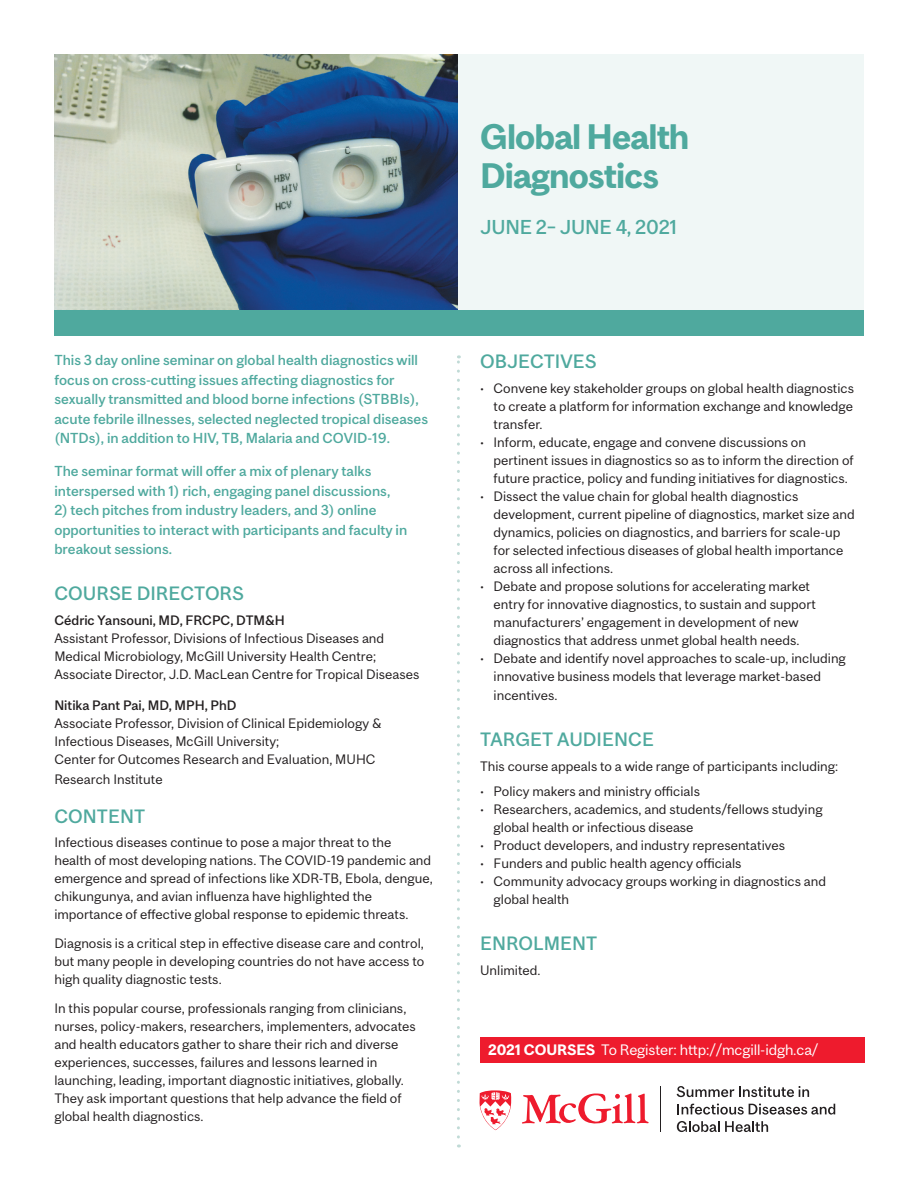
<style>
.page{position:relative;width:918px;height:1188px;background:#fff}
.page>*{position:absolute;margin:0;border:0;box-sizing:border-box;transform-origin:0 0}
.White_Sans_Serif_Tit{font:700 33px/39px "Mc Gill Sans";letter-spacing:-.025em;color:#4fa99e}
.t1{font:500 18.75px "Mc Gill Sans";letter-spacing:-.01em;color:#4fa99e}
.Course_Description_H{font:500 18px "Mc Gill Sans";color:#4fa99e}
.t2{font:14.1px "Mc Gill Sans";letter-spacing:-.01em;color:#fff}
.Course_Description{font:500 13.5px/19.5px "Mc Gill Sans";color:#4fa99e}
.Body_Text{font:12.75px/18px "Mc Gill Sans";color:#231f20}
.Course_Description_B{font:12.75px "Mc Gill Sans";color:#231f20}
.t3{font:500 12.75px "Mc Gill Sans";color:#231f20}
.s1{font-weight:700}
</style>
<div class="page">
<div style="left:480px;top:1037px;width:385px;height:26px;background:#ee1b2d"></div>
<svg style="left:677px;top:1086px;width:132px;height:11px"></svg>
<svg style="left:677px;top:1103px;width:158px;height:12px"></svg>
<svg style="left:677px;top:1121px;width:91px;height:11px"></svg>
<hr style="left:660px;top:1086px;width:1px;height:46px;background:#231f20">
<svg style="left:522px;top:1093px;width:127px;height:31px"></svg>
<svg style="left:480px;top:1090px;width:32px;height:40px"></svg>
<div style="left:297px;top:54px;width:567px;height:261px;background:#f0f7f6"></div>
<img style="left:54px;top:54px;width:404px;height:256px">
<div style="left:54px;top:310px;width:810px;height:26px;background:#4fa99e"></div>
<svg style="left:457px;top:355px;width:3px;height:782px"></svg>
<p class="Course_Description" style="left:54px;top:350px;width:375px">This 3 day online seminar on global health diagnostics will focus on cross-cutting issues affecting diagnostics for sexually transmitted and blood borne infections (STBBIs), acute febrile illnesses, selected neglected tropical diseases (NTDs), in addition to HIV, TB, Malaria and COVID-19.</p>
<p class="Course_Description" style="left:54px;top:461px;width:337px">The seminar format will offer a mix of plenary talks interspersed with 1) rich, engaging panel discussions,</p>
<p class="Course_Description" style="left:54px;top:500px;width:354px">2) tech pitches from industry leaders, and 3) online opportunities to interact with participants and faculty in breakout sessions.</p>
<p class="Course_Description_H" style="left:54px;top:582px;width:191px">COURSE DIRECTORS</p>
<p class="t3" style="left:54px;top:612px;width:232px">Cédric Yansouni, MD, FRCPC, DTM&amp;H</p>
<p class="Body_Text" style="left:54px;top:629px;width:331px">Assistant Professor, Divisions of Infectious Diseases and<br>Medical Microbiology, McGill University Health Centre;</p>
<p class="Body_Text" style="left:54px;top:665px;width:366px">Associate Director, J.D. MacLean Centre for Tropical Diseases</p>
<p class="t3" style="left:54px;top:698px;width:184px">Nitika Pant Pai, MD, MPH, PhD</p>
<p class="Body_Text" style="left:54px;top:714px;width:329px">Associate Professor, Division of Clinical Epidemiology &amp;<br>Infectious Diseases, McGill University;</p>
<p class="Body_Text" style="left:54px;top:750px;width:323px;line-height:19.5px">Center for Outcomes Research and Evaluation, MUHC<br>Research Institute</p>
<p class="Course_Description_H" style="left:54px;top:805px;width:92px">CONTENT</p>
<p class="Body_Text" style="left:54px;top:834px;width:380px">Infectious diseases continue to pose a major threat to the<br>health of most developing nations. The COVID-19 pandemic and emergence and spread of infections like XDR-TB, Ebola, dengue, chikungunya, and avian influenza have highlighted the importance of effective global response to epidemic threats.</p>
<p class="Body_Text" style="left:54px;top:934px;width:372px;text-align:justify">Diagnosis is a critical step in effective disease care and control, but many people in developing countries do not have access to high quality diagnostic tests.</p>
<p class="Body_Text" style="left:54px;top:999px;width:363px">In this popular course, professionals ranging from clinicians, nurses, policy-makers, researchers, implementers, advocates and health educators gather to share their rich and diverse experiences, successes, failures and lessons learned in launching, leading, important diagnostic initiatives, globally.<br>They ask important questions that help advance the field of global health diagnostics.</p>
<p class="White_Sans_Serif_Tit" style="left:480px;top:117px;width:211px">Global Health<br>Diagnostics</p>
<p class="t1" style="left:480px;top:215px;width:199px">JUNE 2– JUNE 4, 2021</p>
<p class="Course_Description_H" style="left:480px;top:350px;width:118px">OBJECTIVES</p>
<p class="Body_Text" style="left:494px;top:379px;width:362px;text-align:justify;text-indent:-14px">• Convene key stakeholder groups on global health diagnostics to create a platform for information exchange and knowledge transfer.</p>
<p class="Body_Text" style="left:494px;top:433px;width:362px;text-indent:-14px">• Inform, educate, engage and convene discussions on pertinent issues in diagnostics so as to inform the direction of future practice, policy and funding initiatives for diagnostics.</p>
<p class="Body_Text" style="left:494px;top:487px;width:363px;text-indent:-14px">• Dissect the value chain for global health diagnostics development, current pipeline of diagnostics, market size and dynamics, policies on diagnostics, and barriers for scale-up for selected infectious diseases of global health importance across all infections.</p>
<p class="Body_Text" style="left:494px;top:577px;width:324px;text-indent:-14px">• Debate and propose solutions for accelerating market entry for innovative diagnostics, to sustain and support manufacturers’ engagement in development of new diagnostics that address unmet global health needs.</p>
<p class="Body_Text" style="left:494px;top:649px;width:354px;text-indent:-14px">• Debate and identify novel approaches to scale-up, including innovative business models that leverage market-based</p>
<p class="Body_Text" style="left:494px;top:687px;width:65px">incentives.</p>
<p class="Course_Description_H" style="left:480px;top:728px;width:175px">TARGET AUDIENCE</p>
<p class="Course_Description_B" style="left:480px;top:758px;width:360px">This course appeals to a wide range of participants including:</p>
<p class="Body_Text" style="left:480px;top:783px;width:221px">• Policy makers and ministry officials</p>
<p class="Body_Text" style="left:494px;top:801px;width:331px;text-indent:-14px">• Researchers, academics, and students/fellows studying global health or infectious disease</p>
<p class="Body_Text" style="left:480px;top:837px;width:306px">• Product developers, and industry representatives</p>
<p class="Body_Text" style="left:480px;top:855px;width:263px">• Funders and public health agency officials</p>
<p class="Body_Text" style="left:494px;top:873px;width:334px;text-indent:-14px">• Community advocacy groups working in diagnostics and global health</p>
<p class="Course_Description_H" style="left:480px;top:932px;width:119px">ENROLMENT</p>
<p class="Course_Description_B" style="left:480px;top:962px;width:62px">Unlimited.</p>
<p class="t2" style="left:488px;top:1041px;width:332px"><span class="s1">2021 COURSES</span> To Register: http://mcgill-idgh.ca/</p>
</div>
